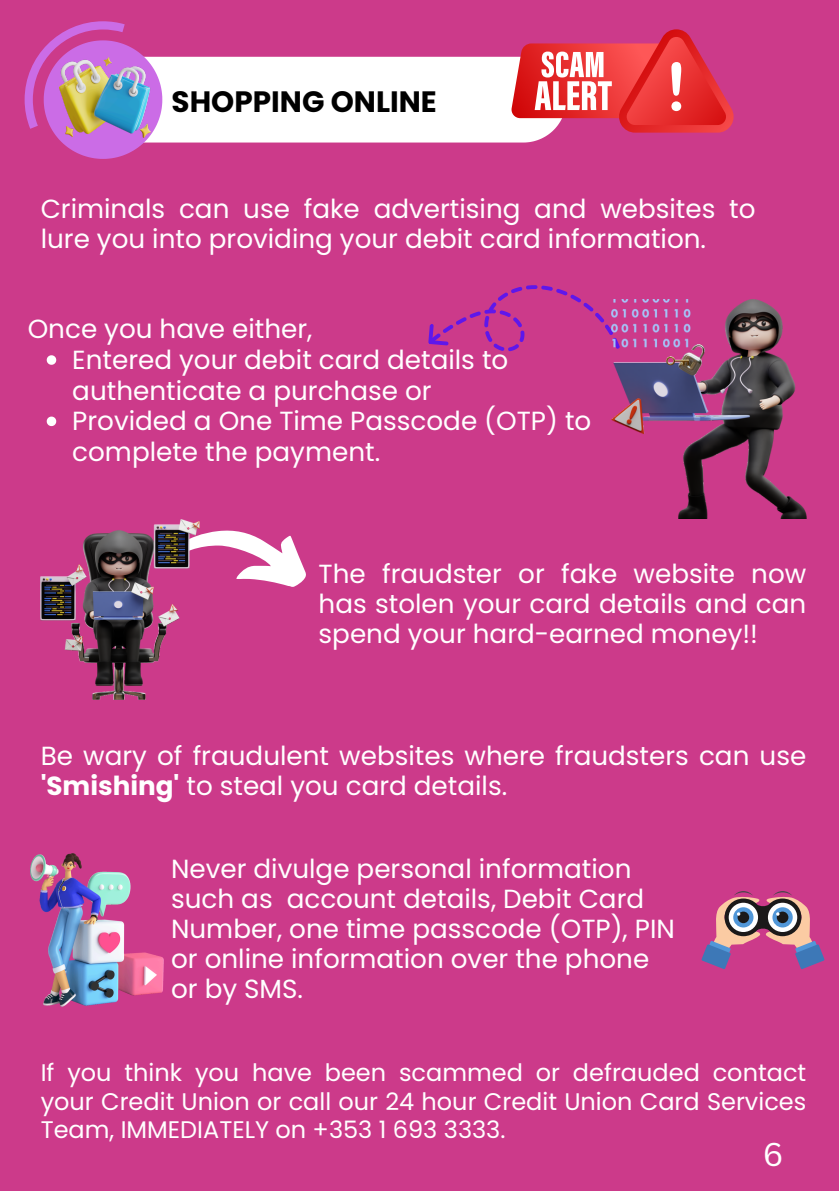
<style>
.page{position:relative;width:839px;height:1191px;background:#fff}
.page>*{position:absolute;margin:0;border:0;box-sizing:border-box;transform-origin:0 0}
.t1{font:32px "Canva Sans";color:#fff}
.t2{font:700 29.4px "Poppins";color:#000}
.t3{font:26.2px/30px "Poppins";color:#fff}
.t4{font:24px/28.4px "Poppins";color:#fff;text-align:justify}
.s1{font-weight:700}
</style>
<div class="page">
<div style="left:0;top:0;width:838px;height:1191px;background:#cc3a8a"></div>
<div style="left:162px;top:57px;width:388px;height:86px;background:#fff"></div>
<svg style="left:25px;top:21px;width:137px;height:138px"></svg>
<svg style="left:428px;top:285px;width:194px;height:67px"></svg>
<img style="left:611px;top:300px;width:195px;height:219px">
<img style="left:59px;top:58px;width:92px;height:79px">
<svg style="left:200px;top:530px;width:106px;height:57px"></svg>
<img style="left:41px;top:519px;width:159px;height:180px">
<svg style="left:510px;top:29px;width:224px;height:104px"></svg>
<svg style="left:701px;top:891px;width:123px;height:78px"></svg>
<img style="left:30px;top:854px;width:134px;height:153px">
<svg style="left:47px;top:355px;width:9px;height:10px"></svg>
<svg style="left:47px;top:417px;width:9px;height:9px"></svg>
<p class="t2" style="left:171px;top:82px;width:267px">SHOPPING ONLINE</p>
<h1 class="t3" style="left:41px;top:194px;width:716px">Criminals can use fake advertising and websites to lure you into providing your debit card information.</h1>
<p class="t3" style="left:28px;top:314px;width:286px">Once you have either,</p>
<p class="t3" style="left:72px;top:345px;width:437px;line-height:30.6px">Entered your debit card details to authenticate a purchase or</p>
<p class="t3" style="left:72px;top:406px;width:520px;line-height:30.6px">Provided a One Time Passcode (OTP) to complete the payment.</p>
<p class="t3" style="left:318px;top:559px;width:489px;text-align:justify">The fraudster or fake website now has stolen your card details and can spend your hard-earned money!!</p>
<p class="t3" style="left:41px;top:741px;width:767px">Be wary of fraudulent websites where fraudsters can use <span class="s1">'Smishing'</span> to steal you card details.</p>
<p class="t3" style="left:171px;top:853px;width:505px">Never divulge personal information such as account details, Debit Card<br>Number, one time passcode (OTP), PIN or online information over the phone or by SMS.</p>
<p class="t4" style="left:41px;top:1059px;width:767px">If you think you have been scammed or defrauded contact your Credit Union or call our 24 hour Credit Union Card Services Team, IMMEDIATELY on +353 1 693 3333.</p>
<p class="t1" style="left:762px;top:1132px;width:22px">6</p>
</div>
